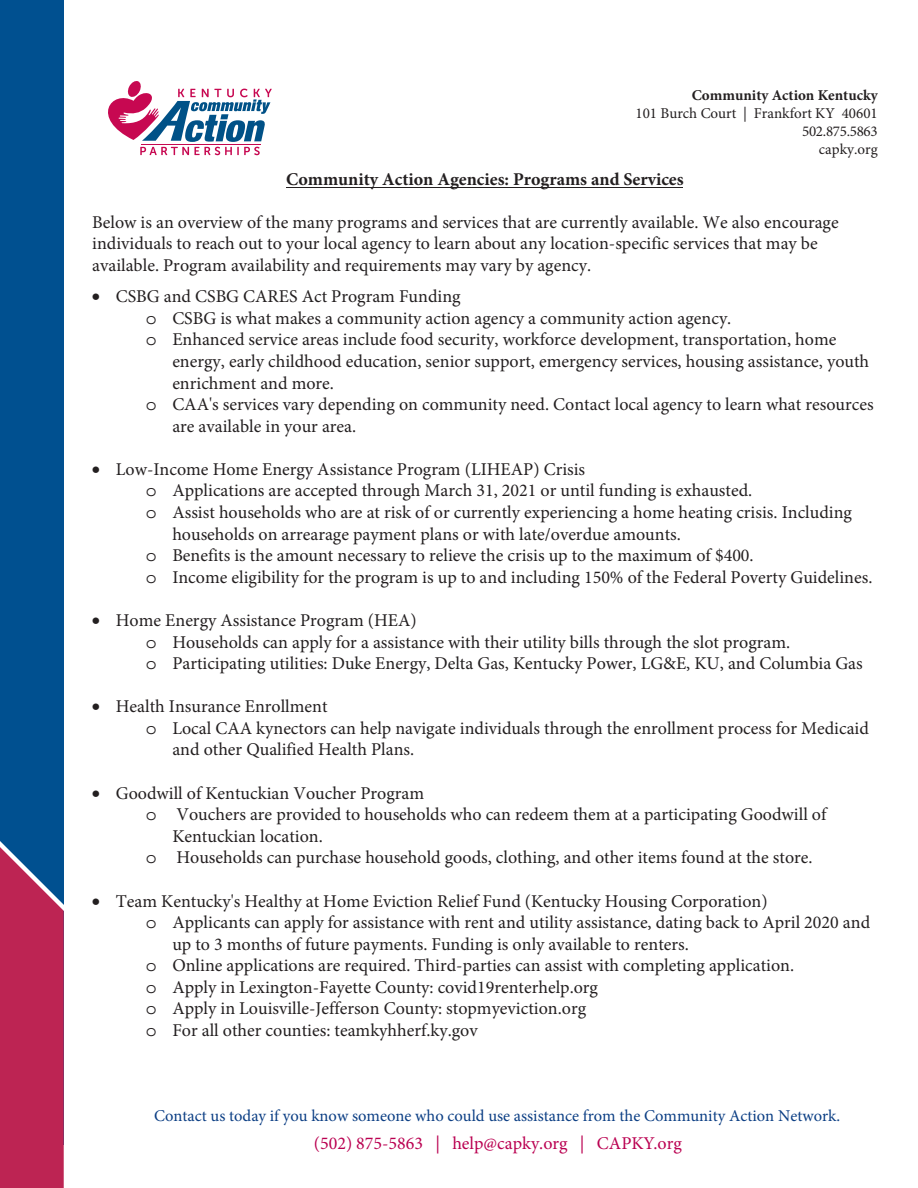
<style>
.page{position:relative;width:918px;height:1188px;background:#fff}
.page>*{position:absolute;margin:0;border:0;box-sizing:border-box;transform-origin:0 0}
.t1{font:18px/21.6px "Minion Pro";color:#231f20}
.t2{font:700 18px "Minion Pro";color:#231f20}
.t3{font:18px "Minion Pro";color:#ba0051}
.t4{font:16.5px "Minion Pro";color:#0b3e84}
.t5{font:15px/18px "Minion Pro";color:#231f20;text-align:right}
.s1{font-weight:700}
.s2{font-family:"Courier Std"}
</style>
<div class="page">
<svg style="left:108px;top:81px;width:164px;height:74px"></svg>
<hr style="left:141px;top:144px;width:119px;height:1px;background:#c60850">
<div style="left:0;top:0;width:64px;height:1144px;background:#005090"></div>
<svg style="left:0;top:841px;width:64px;height:347px"></svg>
<hr style="left:287px;top:187px;width:396px;height:1px;background:#231f20">
<p class="t5" style="left:636px;top:86px;width:244px"><span class="s1">Community Action Kentucky<br></span>101 Burch Court | Frankfort KY 40601<br>502.875.5863<br>capky.org</p>
<p class="t2" style="left:286px;top:166px;width:399px">Community Action Agencies: Programs and Services</p>
<p class="t1" style="left:92px;top:211px;width:748px">Below is an overview of the many programs and services that are currently available. We also encourage individuals to reach out to your local agency to learn about any location-specific services that may be available. Program availability and requirements may vary by agency.</p>
<p class="t1" style="left:92px;top:286px;width:370px">• CSBG and CSBG CARES Act Program Funding</p>
<p class="t1" style="left:146px;top:307px;width:587px"><span class="s2">o</span> CSBG is what makes a community action agency a community action agency.</p>
<p class="t1" style="left:146px;top:329px;width:692px"><span class="s2">o</span> Enhanced service areas include food security, workforce development, transportation, home</p>
<p class="t1" style="left:172px;top:351px;width:698px">energy, early childhood education, senior support, emergency services, housing assistance, youth</p>
<p class="t1" style="left:172px;top:372px;width:163px">enrichment and more.</p>
<p class="t1" style="left:146px;top:394px;width:729px"><span class="s2">o</span> CAA's services vary depending on community need. Contact local agency to learn what resources</p>
<p class="t1" style="left:172px;top:415px;width:185px">are available in your area.</p>
<p class="t1" style="left:92px;top:458px;width:495px">• Low-Income Home Energy Assistance Program (LIHEAP) Crisis</p>
<p class="t1" style="left:146px;top:480px;width:608px"><span class="s2">o</span> Applications are accepted through March 31, 2021 or until funding is exhausted.</p>
<p class="t1" style="left:146px;top:502px;width:708px"><span class="s2">o</span> Assist households who are at risk of or currently experiencing a home heating crisis. Including</p>
<p class="t1" style="left:172px;top:523px;width:510px">households on arrearage payment plans or with late/overdue amounts.</p>
<p class="t1" style="left:146px;top:545px;width:609px"><span class="s2">o</span> Benefits is the amount necessary to relieve the crisis up to the maximum of $400.</p>
<p class="t1" style="left:146px;top:566px;width:728px"><span class="s2">o</span> Income eligibility for the program is up to and including 150% of the Federal Poverty Guidelines.</p>
<p class="t1" style="left:146px;top:609px;width:718px;text-indent:-54px">• Home Energy Assistance Program (HEA)<br><span class="s2">o</span> Households can apply for a assistance with their utility bills through the slot program.<br><span class="s2">o</span> Participating utilities: Duke Energy, Delta Gas, Kentucky Power, LG&amp;E, KU, and Columbia Gas</p>
<p class="t1" style="left:92px;top:696px;width:237px">• Health Insurance Enrollment</p>
<p class="t1" style="left:146px;top:717px;width:725px"><span class="s2">o</span> Local CAA kynectors can help navigate individuals through the enrollment process for Medicaid</p>
<p class="t1" style="left:172px;top:739px;width:243px">and other Qualified Health Plans.</p>
<p class="t1" style="left:92px;top:782px;width:334px">• Goodwill of Kentuckian Voucher Program</p>
<p class="t1" style="left:146px;top:804px;width:682px"><span class="s2">o</span> Vouchers are provided to households who can redeem them at a participating Goodwill of</p>
<p class="t1" style="left:172px;top:825px;width:152px">Kentuckian location.</p>
<p class="t1" style="left:146px;top:847px;width:668px"><span class="s2">o</span> Households can purchase household goods, clothing, and other items found at the store.</p>
<p class="t1" style="left:92px;top:890px;width:677px">• Team Kentucky's Healthy at Home Eviction Relief Fund (Kentucky Housing Corporation)</p>
<p class="t1" style="left:146px;top:912px;width:726px"><span class="s2">o</span> Applicants can apply for assistance with rent and utility assistance, dating back to April 2020 and</p>
<p class="t1" style="left:172px;top:933px;width:518px">up to 3 months of future payments. Funding is only available to renters.</p>
<p class="t1" style="left:146px;top:955px;width:650px"><span class="s2">o</span> Online applications are required. Third-parties can assist with completing application.</p>
<p class="t1" style="left:146px;top:976px;width:454px"><span class="s2">o</span> Apply in Lexington-Fayette County: covid19renterhelp.org</p>
<p class="t1" style="left:146px;top:998px;width:442px"><span class="s2">o</span> Apply in Louisville-Jefferson County: stopmyeviction.org</p>
<p class="t1" style="left:146px;top:1020px;width:333px"><span class="s2">o</span> For all other counties: teamkyhherf.ky.gov</p>
<p class="t4" style="left:154px;top:1104px;width:688px">Contact us today if you know someone who could use assistance from the Community Action Network.</p>
<p class="t3" style="left:314px;top:1131px;width:369px">(502) 875-5863 | help@capky.org | CAPKY.org</p>
</div>
